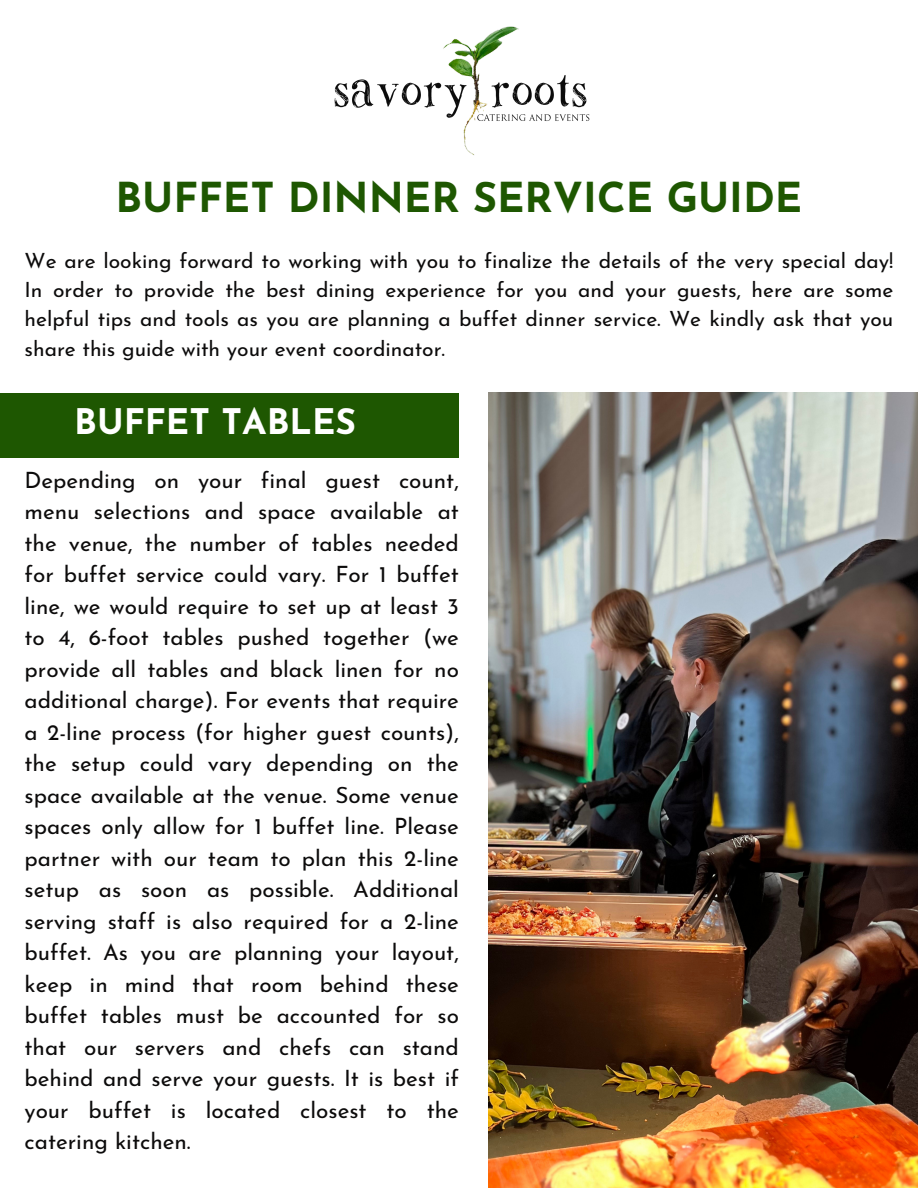
<style>
.page{position:relative;width:918px;height:1188px;background:#fff}
.page>*{position:absolute;margin:0;border:0;box-sizing:border-box;transform-origin:0 0}
.t1{font:700 41.25px "Josefin Sans";color:#1e5701}
.t2{font:700 35.25px "Josefin Sans";color:#fff}
.t3{font:22.5px/31.5px "Josefin Sans";color:#0c0b0b;text-align:justify}
.t4{font:21px/29.2px "Josefin Sans";color:#0c0b0b;text-align:justify}
</style>
<div class="page">
<img style="left:334px;top:26px;width:256px;height:129px">
<div style="left:0;top:393px;width:459px;height:65px;background:#1e5701"></div>
<img style="left:488px;top:393px;width:430px;height:795px">
<h1 class="t1" style="left:116px;top:181px;width:688px">BUFFET DINNER SERVICE GUIDE</h1>
<p class="t4" style="left:25px;top:248px;width:870px">We are looking forward to working with you to finalize the details of the very special day!<br>In order to provide the best dining experience for you and your guests, here are some helpful tips and tools as you are planning a buffet dinner service. We kindly ask that you share this guide with your event coordinator.</p>
<h2 class="t2" style="left:74px;top:407px;width:283px">BUFFET TABLES</h2>
<p class="t3" style="left:25px;top:467px;width:436px">Depending on your final guest count, menu selections and space available at the venue, the number of tables needed for buffet service could vary. For 1 buffet line, we would require to set up at least 3 to 4, 6-foot tables pushed together (we provide all tables and black linen for no additional charge). For events that require a 2-line process (for higher guest counts), the setup could vary depending on the space available at the venue. Some venue spaces only allow for 1 buffet line. Please partner with our team to plan this 2-line setup as soon as possible. Additional serving staff is also required for a 2-line buffet. As you are planning your layout, keep in mind that room behind these buffet tables must be accounted for so that our servers and chefs can stand behind and serve your guests. It is best if your buffet is located closest to the catering kitchen.</p>
</div>
